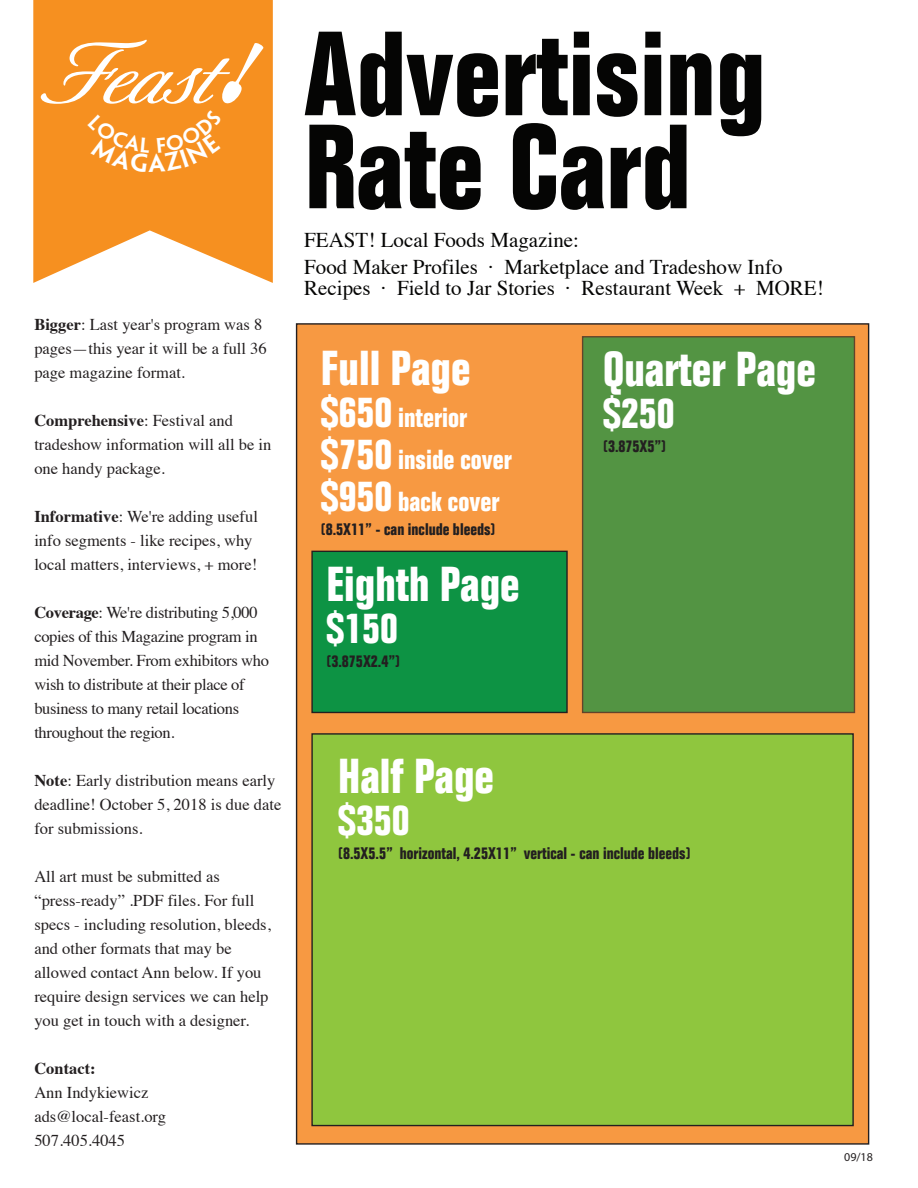
<style>
.page{position:relative;width:918px;height:1188px;background:#fff}
.page>*{position:absolute;margin:0;border:0;box-sizing:border-box;transform-origin:0 0}
.t1{font:700 condensed 117px/93px "Folio";color:#050504}
.t2{font:700 condensed 48px "Folio";color:#fff}
.t3{font:700 condensed 42px "Folio";color:#fff}
.t4{font:700 condensed 27px/42px "Folio";color:#fff}
.t5{font:21px/27px "Times";color:#050504}
.t6{font:16.5px/24px "Times";color:#231f20}
.t7{font:16.5px/24px "Times";letter-spacing:-.02em;color:#231f20}
.t8{font:700 condensed 16.5px "Folio";color:#231f20}
.t9{font:700 16.5px "Times";color:#231f20}
.t10{font:12px "Myriad Pro";color:#231f20}
.s1{font-weight:700}
.s2{font-size:42px}
</style>
<div class="page">
<div style="left:296px;top:323px;width:573px;height:822px;background:#f79942;border:1px solid #231f20"></div>
<div style="left:311px;top:733px;width:543px;height:393px;background:#8fc63e;border:1px solid #231f20"></div>
<div style="left:582px;top:336px;width:273px;height:377px;background:#539443"></div>
<div style="left:311px;top:551px;width:257px;height:162px;background:#0d9344;border:1px solid #231f20"></div>
<svg style="left:33px;top:0;width:240px;height:283px;fill:#f69020"></svg>
<svg style="left:41px;top:40px;width:224px;height:132px;background:#f69b36"></svg>
<p class="t6" style="left:34px;top:311px;width:234px"><span class="s1">Bigger</span>: Last year's program was 8 pages—this year it will be a full 36 page magazine format.</p>
<p class="t6" style="left:34px;top:407px;width:238px"><span class="s1">Comprehensive</span>: Festival and tradeshow information will all be in one handy package.</p>
<p class="t6" style="left:34px;top:503px;width:225px"><span class="s1">Informative</span>: We're adding useful info segments - like recipes, why local matters, interviews, + more!</p>
<p class="t7" style="left:34px;top:599px;width:236px"><span class="s1">Coverage</span>: We're distributing 5,000 copies of this Magazine program in mid November. From exhibitors who wish to distribute at their place of business to many retail locations throughout the region.</p>
<p class="t6" style="left:34px;top:767px;width:248px"><span class="s1">Note</span>: Early distribution means early deadline! October 5, 2018 is due date for submissions.</p>
<p class="t6" style="left:34px;top:863px;width:238px">All art must be submitted as “press-ready” .PDF files. For full specs - including resolution, bleeds, and other formats that may be allowed contact Ann below. If you require design services we can help you get in touch with a designer.</p>
<p class="t9" style="left:34px;top:1053px;width:63px">Contact:</p>
<p class="t6" style="left:34px;top:1079px;width:133px">Ann Indykiewicz ads@local-feast.org<br>507.405.4045</p>
<h1 class="t1" style="left:304px;top:29px;width:463px">Advertising<br>Rate Card</h1>
<p class="t5" style="left:304px;top:225px;width:480px">FEAST! Local Foods Magazine:<br>Food Maker Profiles · Marketplace and Tradeshow Info</p>
<p class="t5" style="left:304px;top:273px;width:521px">Recipes · Field to Jar Stories · Restaurant Week + MORE!</p>
<h2 class="t2" style="left:321px;top:342px;width:151px">Full Page</h2>
<h3 class="t4" style="left:321px;top:397px;width:193px"><span class="s2">$650</span> interior <span class="s2">$750</span> inside cover <span class="s2">$950</span> back cover</h3>
<p class="t8" style="left:321px;top:520px;width:176px">(8.5X11” - can include bleeds)</p>
<h2 class="t2" style="left:327px;top:558px;width:195px">Eighth Page</h2>
<h3 class="t3" style="left:327px;top:605px;width:73px">$150</h3>
<p class="t8" style="left:327px;top:652px;width:75px">(3.875X2.4”)</p>
<h2 class="t2" style="left:603px;top:343px;width:214px">Quarter Page</h2>
<h3 class="t3" style="left:603px;top:390px;width:73px">$250</h3>
<p class="t8" style="left:603px;top:437px;width:65px">(3.875X5”)</p>
<h2 class="t2" style="left:338px;top:750px;width:157px">Half Page</h2>
<h3 class="t3" style="left:338px;top:797px;width:73px">$350</h3>
<p class="t8" style="left:338px;top:844px;width:354px">(8.5X5.5” horizontal, 4.25X11” vertical - can include bleeds)</p>
<p class="t10" style="left:844px;top:1149px;width:30px">09/18</p>
</div>
